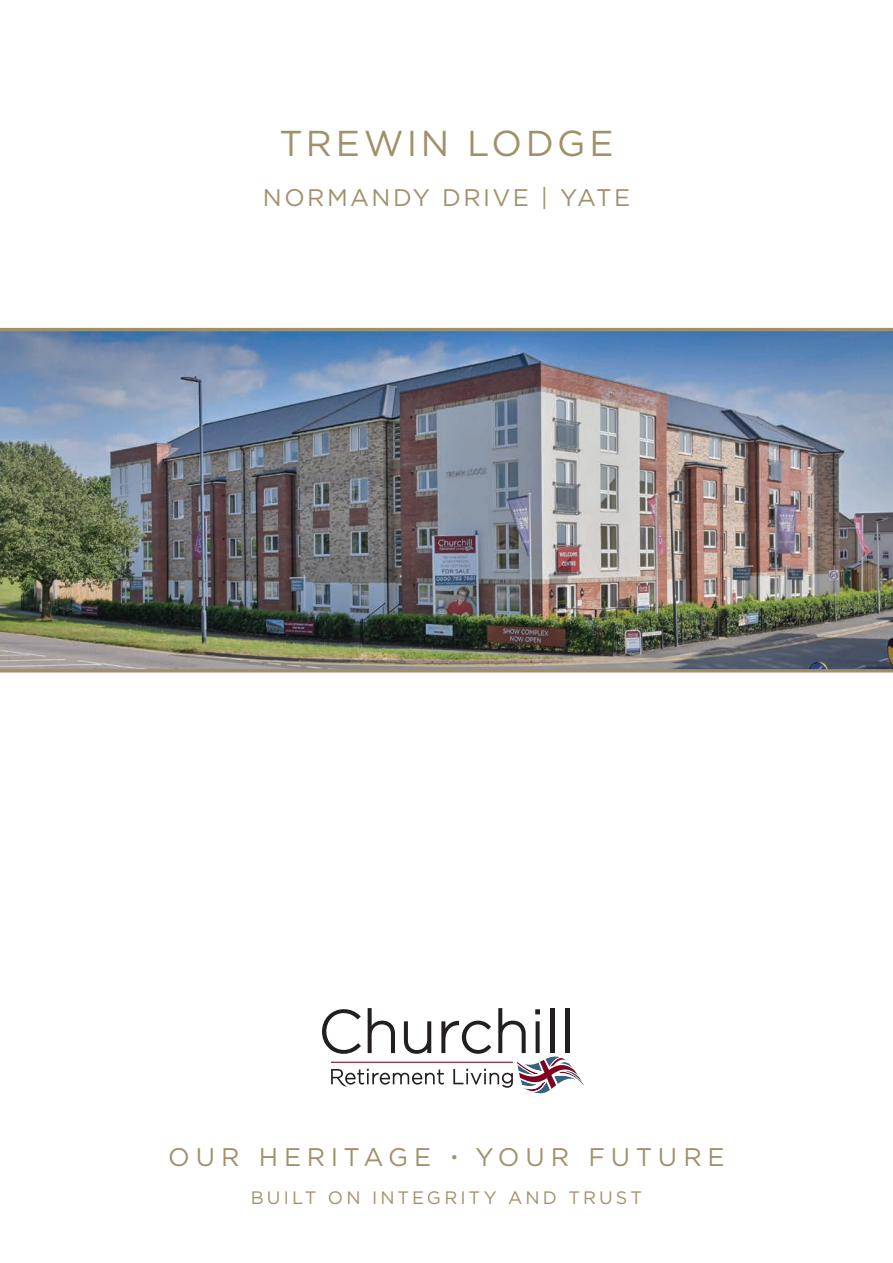
<style>
.page{position:relative;width:893px;height:1263px;background:#fff}
.page>*{position:absolute;margin:0;border:0;box-sizing:border-box;transform-origin:0 0}
.t1{font:36px "Gotham";letter-spacing:.1em;color:#a1906c}
.t2{font:25.5px "Gotham";letter-spacing:.225em;color:#a1906c}
.t3{font:24px "Gotham";letter-spacing:.095em;color:#a1906c}
.t4{font:18px "Gotham";letter-spacing:.17em;color:#a1906c}
.s1{font-size:16.5px}
</style>
<div class="page">
<svg style="left:322px;top:1008px;width:262px;height:86px"></svg>
<img style="left:0;top:331px;width:893px;height:338px">
<hr style="left:0;top:328px;width:893px;height:3px;background:#a1906c">
<hr style="left:0;top:669px;width:893px;height:3px;background:#a1906c">
<p class="t1" style="left:279px;top:121px;width:336px">TREWIN LODGE</p>
<p class="t3" style="left:263px;top:183px;width:369px">NORMANDY DRIVE | YATE</p>
<p class="t2" style="left:168px;top:1141px;width:558px">OUR HERITAGE <span class="s1">•</span> YOUR FUTURE</p>
<p class="t4" style="left:251px;top:1186px;width:393px">BUILT ON INTEGRITY AND TRUST</p>
</div>
